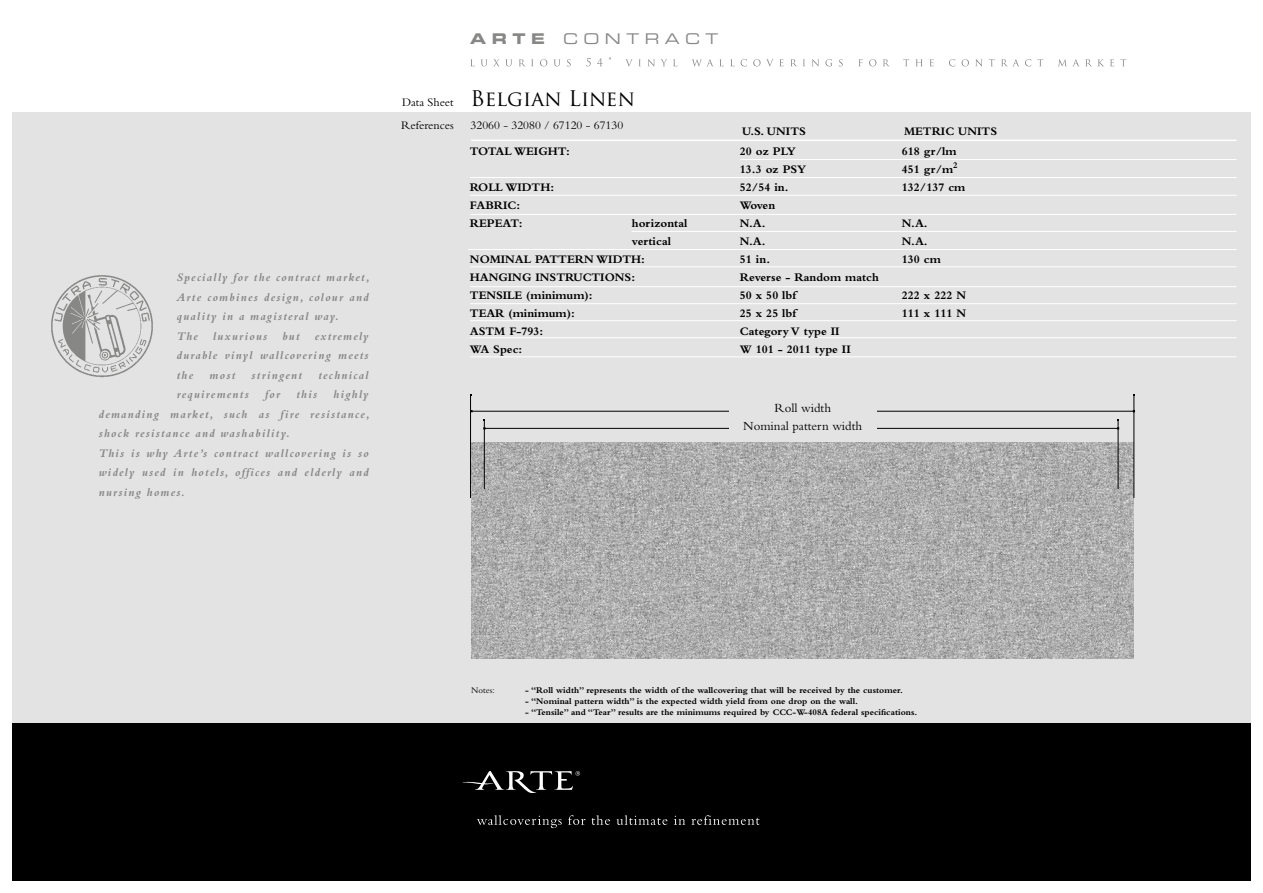
<style>
.page{position:relative;width:1263px;height:893px;background:#fff}
.page>*{position:absolute;margin:0;border:0;box-sizing:border-box;transform-origin:0 0}
.t1{font:21px "Trajan Pro";color:#000}
.t2{font:14.7px "Eurostile LT Std Ex 2";letter-spacing:.37em;color:#878786}
.t3{font:12.9px/18px "Bembo Std";color:#000;text-align:center}
.t4{font:italic 700 12px/19.5px "Bembo Std";letter-spacing:.1em;color:#878786}
.t5{font:700 12px "Bembo Std";color:#000}
.t6{font:12px/22.5px "Bembo Std";color:#000}
.t7{font:700 9px "Bembo Std";color:#000}
.t8{font:9px "Bembo Std";color:#000}
.s1{font-family:"Eurostile LT Std Bold Ex 2"}
</style>
<div class="page">
<div style="left:0;top:112px;width:1263px;height:678px;background:#e3e3e3"></div>
<hr style="left:471px;top:140px;width:765px;height:1px;background:#fff">
<hr style="left:740px;top:159px;width:496px;height:1px;background:#fff">
<hr style="left:470px;top:177px;width:766px;height:1px;background:#fff">
<hr style="left:470px;top:195px;width:766px;height:1px;background:#fff">
<hr style="left:470px;top:214px;width:766px;height:1px;background:#fff">
<hr style="left:631px;top:231px;width:605px;height:1px;background:#fff">
<hr style="left:468px;top:249px;width:768px;height:1px;background:#fff">
<hr style="left:470px;top:266px;width:766px;height:1px;background:#fff">
<hr style="left:470px;top:286px;width:766px;height:1px;background:#fff">
<hr style="left:470px;top:303px;width:766px;height:1px;background:#fff">
<hr style="left:470px;top:320px;width:766px;height:1px;background:#fff">
<hr style="left:470px;top:337px;width:766px;height:1px;background:#fff">
<hr style="left:470px;top:356px;width:766px;height:1px;background:#fff">
<img style="left:51px;top:275px;width:102px;height:103px">
<img style="left:471px;top:443px;width:662px;height:215px">
<hr style="left:1134px;top:395px;width:1px;height:103px;background:#000">
<hr style="left:470px;top:395px;width:1px;height:103px;background:#000">
<hr style="left:484px;top:420px;width:1px;height:69px;background:#000">
<hr style="left:1118px;top:420px;width:1px;height:69px;background:#000">
<hr style="left:485px;top:428px;width:632px;height:1px;background:#000">
<hr style="left:472px;top:411px;width:661px;height:1px;background:#000">
<div style="left:5px;top:723px;width:1254px;height:164px;background:#000"></div>
<svg style="left:470px;top:57px;width:656px;height:9px"></svg>
<div style="left:729px;top:403px;width:148px;height:19px;background:#e3e3e3"></div>
<div style="left:729px;top:421px;width:147px;height:19px;background:#e3e3e3"></div>
<svg style="left:477px;top:815px;width:282px;height:13px"></svg>
<svg style="left:463px;top:771px;width:117px;height:22px"></svg>
<div style="left:0;top:0;width:1263px;height:893px;border:12px solid #fff"></div>
<p class="t4" style="left:177px;top:268px;width:195px">Specially for the contract market,<br>Arte combines design, colour and quality in a magisteral way.<br>The</p>
<p class="t4" style="left:213px;top:326px;width:56px">luxurious</p>
<p class="t4" style="left:282px;top:326px;width:19px">but</p>
<p class="t4" style="left:177px;top:326px;width:194px;text-align:justify;text-indent:138px">extremely durable vinyl wallcovering meets the</p>
<p class="t4" style="left:210px;top:365px;width:27px">most</p>
<p class="t4" style="left:252px;top:365px;width:52px">stringent</p>
<p class="t4" style="left:318px;top:365px;width:52px">technical</p>
<p class="t4" style="left:177px;top:385px;width:74px">requirements</p>
<p class="t4" style="left:265px;top:385px;width:16px">for</p>
<p class="t4" style="left:296px;top:385px;width:22px">this</p>
<p class="t4" style="left:99px;top:385px;width:273px;text-indent:235px">highly demanding market, such as fire resistance, shock resistance and washability.<br>This is why Arte’s contract wallcovering is so widely used in hotels, offices and elderly and nursing homes.</p>
<p class="t2" style="left:470px;top:29px;width:250px"><span class="s1">ARTE</span> CONTRACT</p>
<p class="t6" style="left:401px;top:91px;width:54px">Data Sheet<br>References</p>
<h1 class="t1" style="left:471px;top:85px;width:166px">Belgian Linen</h1>
<p class="t6" style="left:471px;top:114px;width:154px">32060 - 32080 / 67120 - 67130</p>
<p class="t5" style="left:742px;top:124px;width:65px">U.S. UNITS</p>
<p class="t5" style="left:904px;top:124px;width:95px">METRIC UNITS</p>
<p class="t5" style="left:470px;top:144px;width:101px">TOTAL WEIGHT:</p>
<p class="t5" style="left:740px;top:144px;width:57px">20 oz PLY</p>
<p class="t5" style="left:902px;top:144px;width:56px">618 gr/lm</p>
<p class="t5" style="left:740px;top:162px;width:68px">13.3 oz PSY</p>
<p class="t5" style="left:902px;top:162px;width:57px">451 gr/m<sup>2</sup></p>
<p class="t5" style="left:470px;top:180px;width:86px">ROLL WIDTH:</p>
<p class="t5" style="left:740px;top:180px;width:50px">52/54 in.</p>
<p class="t5" style="left:902px;top:180px;width:65px">132/137 cm</p>
<p class="t5" style="left:470px;top:198px;width:52px">FABRIC:</p>
<p class="t5" style="left:740px;top:198px;width:37px">Woven</p>
<p class="t5" style="left:470px;top:216px;width:54px">REPEAT:</p>
<p class="t5" style="left:632px;top:216px;width:57px">horizontal</p>
<p class="t5" style="left:740px;top:216px;width:27px">N.A.</p>
<p class="t5" style="left:902px;top:216px;width:27px">N.A.</p>
<p class="t5" style="left:632px;top:234px;width:41px">vertical</p>
<p class="t5" style="left:740px;top:234px;width:27px">N.A.</p>
<p class="t5" style="left:902px;top:234px;width:27px">N.A.</p>
<p class="t5" style="left:470px;top:252px;width:177px">NOMINAL PATTERN WIDTH:</p>
<p class="t5" style="left:740px;top:252px;width:32px">51 in.</p>
<p class="t5" style="left:902px;top:252px;width:40px">130 cm</p>
<p class="t5" style="left:470px;top:270px;width:167px">HANGING INSTRUCTIONS:</p>
<p class="t5" style="left:740px;top:270px;width:140px">Reverse - Random match</p>
<p class="t5" style="left:470px;top:288px;width:124px">TENSILE (minimum):</p>
<p class="t5" style="left:740px;top:288px;width:58px">50 x 50 lbf</p>
<p class="t5" style="left:902px;top:288px;width:66px">222 x 222 N</p>
<p class="t5" style="left:470px;top:306px;width:106px">TEAR (minimum):</p>
<p class="t5" style="left:740px;top:306px;width:58px">25 x 25 lbf</p>
<p class="t5" style="left:902px;top:306px;width:66px">111 x 111 N</p>
<p class="t5" style="left:470px;top:324px;width:75px">ASTM F-793:</p>
<p class="t5" style="left:740px;top:324px;width:101px">Category V type II</p>
<p class="t5" style="left:470px;top:342px;width:54px">WA Spec:</p>
<p class="t5" style="left:740px;top:342px;width:112px">W 101 - 2011 type II</p>
<p class="t3" style="left:743px;top:399px;width:121px">Roll width<br>Nominal pattern width</p>
<p class="t8" style="left:471px;top:685px;width:25px">Notes:</p>
<p class="t7" style="left:525px;top:686px;width:379px">- “Roll width” represents the width of the wallcovering that will be received by the customer.</p>
<p class="t7" style="left:525px;top:696px;width:334px">- “Nominal pattern width” is the expected width yield from one drop on the wall.</p>
<p class="t7" style="left:525px;top:707px;width:394px">- “Tensile” and “Tear” results are the minimums required by CCC-W-408A federal specifications.</p>
</div>
